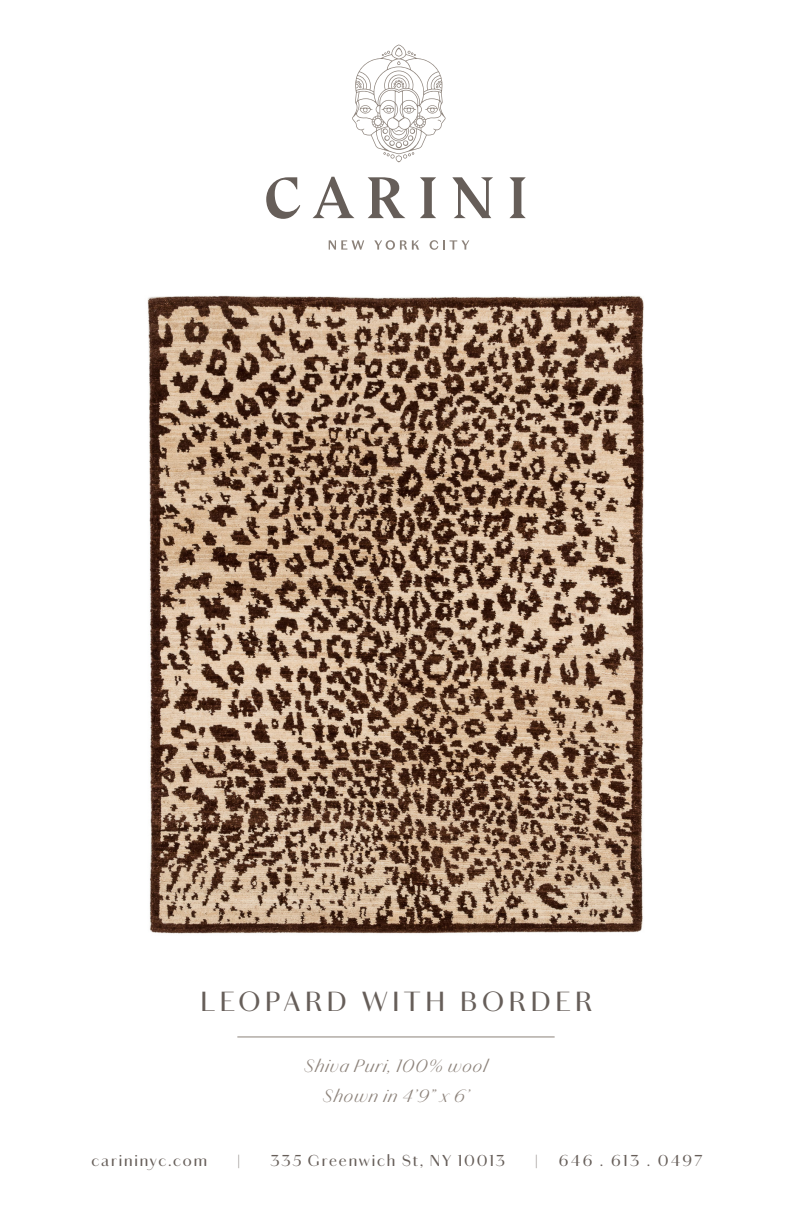
<style>
.page{position:relative;width:792px;height:1224px;background:#fff}
.page>*{position:absolute;margin:0;border:0;box-sizing:border-box;transform-origin:0 0}
.t1{font:28px "Chiswick Sans";letter-spacing:.165em;color:#665e59}
.t2{font:italic 300 18px "Chiswick Sans";letter-spacing:.06em;color:#8c827a}
.t3{font:16px "Chiswick Sans";letter-spacing:.115em;color:#665e59}
.t4{font:16px "Chiswick Sans";letter-spacing:.155em;color:#665e59}
</style>
<div class="page">
<hr style="left:237px;top:1037px;width:318px;height:1px;background:#8c827a">
<svg style="left:266px;top:177px;width:34px;height:42px"></svg>
<svg style="left:313px;top:177px;width:41px;height:41px"></svg>
<svg style="left:368px;top:177px;width:37px;height:41px"></svg>
<svg style="left:420px;top:177px;width:16px;height:41px"></svg>
<svg style="left:452px;top:177px;width:41px;height:41px"></svg>
<svg style="left:509px;top:177px;width:17px;height:41px"></svg>
<svg style="left:329px;top:240px;width:35px;height:10px"></svg>
<svg style="left:374px;top:240px;width:45px;height:10px"></svg>
<svg style="left:430px;top:240px;width:39px;height:10px"></svg>
<svg style="left:352px;top:45px;width:94px;height:117px"></svg>
<img style="left:147px;top:295px;width:497px;height:639px">
<p class="t1" style="left:200px;top:981px;width:393px">LEOPARD WITH BORDER</p>
<p class="t2" style="left:304px;top:1053px;width:184px">Shiva Puri, 100% wool</p>
<p class="t2" style="left:323px;top:1083px;width:147px">Shown in 4’9” x 6’</p>
<p class="t3" style="left:91px;top:1149px;width:117px">carininyc.com</p>
<p class="t3" style="left:237px;top:1149px;width:4px">|</p>
<p class="t3" style="left:270px;top:1149px;width:236px">335 Greenwich St, NY 10013</p>
<p class="t3" style="left:535px;top:1149px;width:4px">|</p>
<p class="t4" style="left:559px;top:1149px;width:145px">646 . 613 . 0497</p>
</div>
